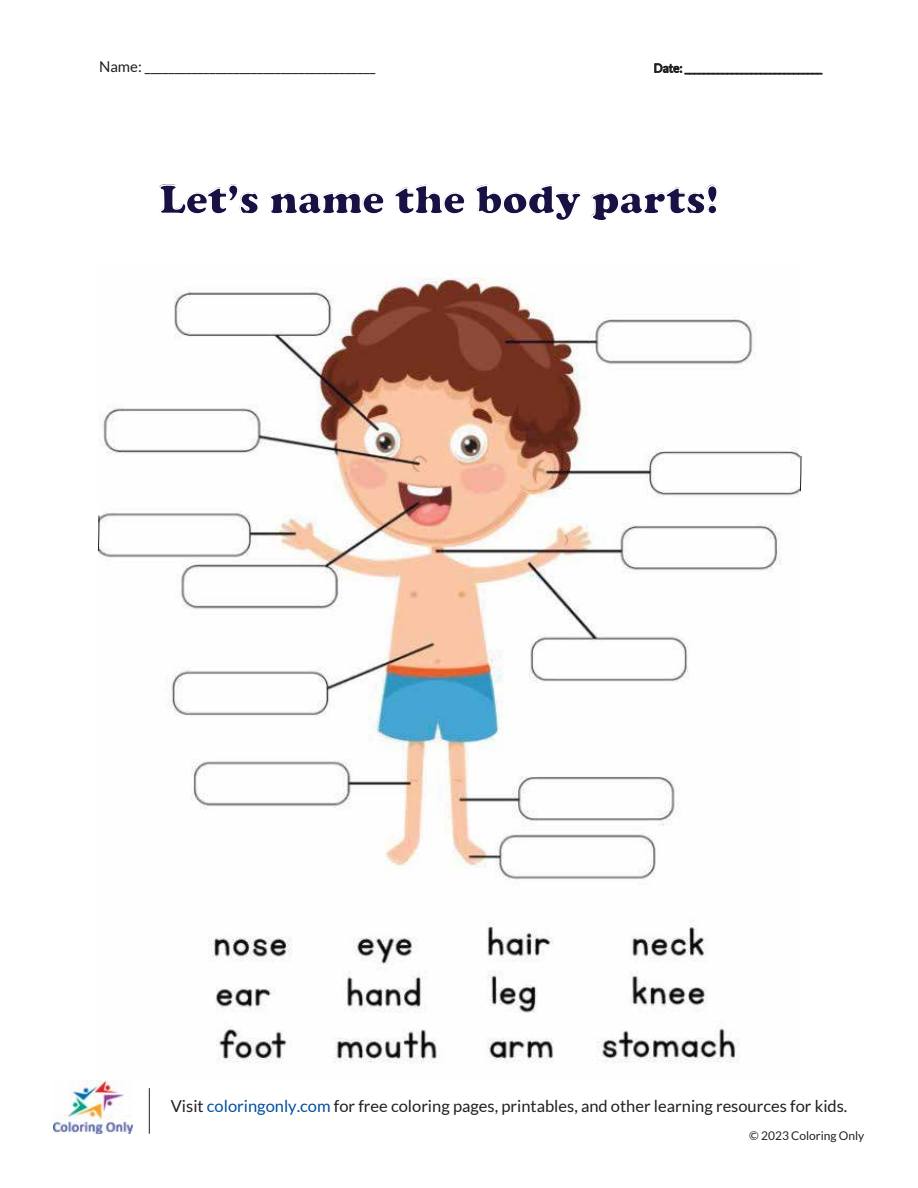
<style>
.page{position:relative;width:918px;height:1188px;background:#fff}
.page>*{position:absolute;margin:0;border:0;box-sizing:border-box;transform-origin:0 0}
.t1{font:900 42px "Cooper";color:#181144}
.t2{font:16.5px "Lato";color:#231f20}
.t3{font:15px "Lato";color:#231f20}
.t4{font:12px "Lato";color:#231f20}
.s1{color:#034ea2}
</style>
<div class="page">
<svg style="left:654px;top:63px;width:168px;height:11px"></svg>
<img style="left:99px;top:277px;width:702px;height:786px">
<svg style="left:98px;top:515px;width:2px;height:37px"></svg>
<svg style="left:798px;top:455px;width:4px;height:37px"></svg>
<img style="left:54px;top:1080px;width:78px;height:54px">
<hr style="left:149px;top:1088px;width:1px;height:46px;background:#231f20">
<p class="t3" style="left:99px;top:59px;width:278px">Name: _______________________________________</p>
<h1 class="t1" style="left:159px;top:175px;width:561px">Let’s name the body parts!</h1>
<p class="t2" style="left:171px;top:1097px;width:678px">Visit <span class="s1">coloringonly.com</span> for free coloring pages, printables, and other learning resources for kids.</p>
<p class="t4" style="left:749px;top:1128px;width:117px">© 2023 Coloring Only</p>
</div>
